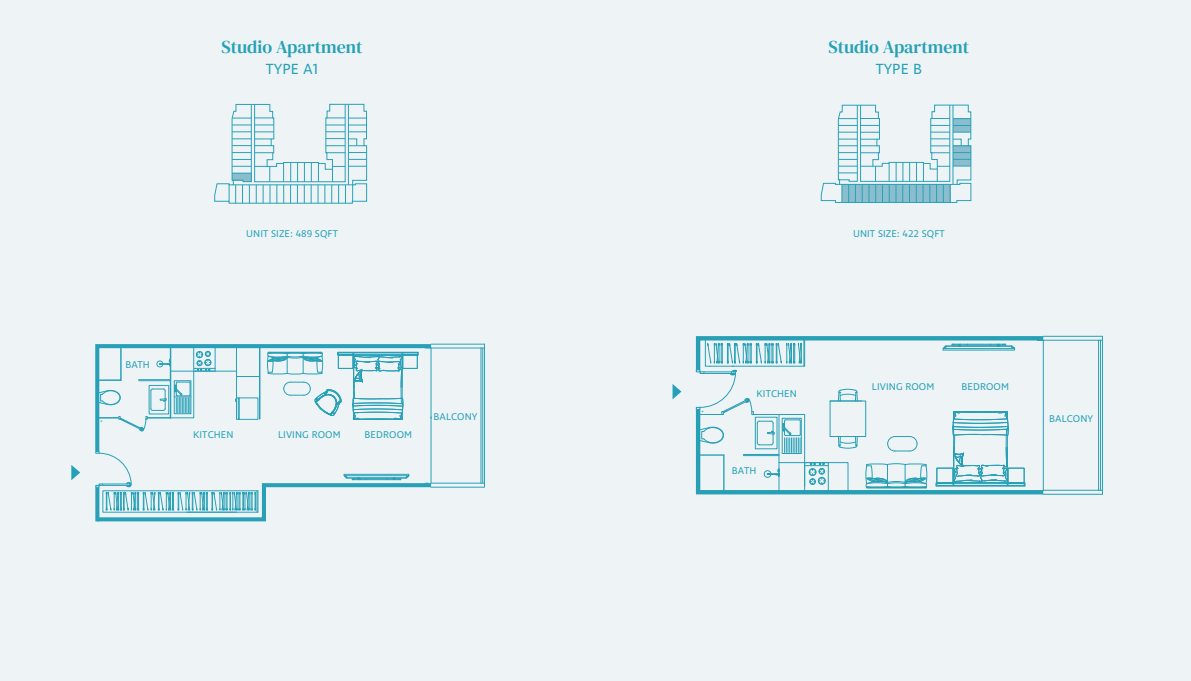
<style>
.page{position:relative;width:1191px;height:681px;background:#fff}
.page>*{position:absolute;margin:0;border:0;box-sizing:border-box;transform-origin:0 0}
.t1{font:18px "DM Serif Text";letter-spacing:-.005em;color:#28a1b7}
.t2{font:15px "Ingra";color:#28a1b7}
.t3{font:10px "Ingra";letter-spacing:.01em;color:#28a1b7}
</style>
<div class="page">
<div style="left:0;top:0;width:1191px;height:680px;background:#eef4f6"></div>
<svg style="left:214px;top:104px;width:153px;height:99px"></svg>
<svg style="left:695px;top:335px;width:408px;height:160px"></svg>
<svg style="left:672px;top:384px;width:9px;height:15px"></svg>
<svg style="left:821px;top:105px;width:150px;height:98px"></svg>
<svg style="left:435px;top:344px;width:50px;height:4px"></svg>
<hr style="left:484px;top:347px;width:1px;height:136px;background:#28a1b8">
<hr style="left:482px;top:348px;width:1px;height:135px;background:#28a1b8">
<hr style="left:481px;top:348px;width:1px;height:135px;background:#28a1b8">
<svg style="left:95px;top:343px;width:340px;height:108px"></svg>
<hr style="left:353px;top:419px;width:49px;height:1px;background:#28a1b8">
<svg style="left:267px;top:352px;width:152px;height:67px"></svg>
<hr style="left:431px;top:344px;width:53px;height:1px;background:#28a1b8">
<svg style="left:96px;top:344px;width:164px;height:87px"></svg>
<svg style="left:95px;top:451px;width:340px;height:71px"></svg>
<svg style="left:71px;top:465px;width:9px;height:15px"></svg>
<h1 class="t1" style="left:222px;top:36px;width:142px">Studio Apartment</h1>
<h2 class="t2" style="left:266px;top:60px;width:54px">TYPE A1</h2>
<p class="t3" style="left:246px;top:227px;width:93px">UNIT SIZE: 489 SQFT</p>
<p class="t3" style="left:125px;top:358px;width:26px">BATH</p>
<p class="t3" style="left:193px;top:428px;width:42px">KITCHEN</p>
<p class="t3" style="left:278px;top:428px;width:64px">LIVING ROOM</p>
<p class="t3" style="left:364px;top:428px;width:49px">BEDROOM</p>
<p class="t3" style="left:433px;top:410px;width:46px">BALCONY</p>
<h1 class="t1" style="left:828px;top:36px;width:142px">Studio Apartment</h1>
<h2 class="t2" style="left:876px;top:60px;width:48px">TYPE B</h2>
<p class="t3" style="left:853px;top:227px;width:93px">UNIT SIZE: 422 SQFT</p>
<p class="t3" style="left:756px;top:387px;width:42px">KITCHEN</p>
<p class="t3" style="left:732px;top:464px;width:26px">BATH</p>
<p class="t3" style="left:872px;top:381px;width:64px">LIVING ROOM</p>
<p class="t3" style="left:961px;top:380px;width:49px">BEDROOM</p>
<p class="t3" style="left:1049px;top:412px;width:46px">BALCONY</p>
</div>
